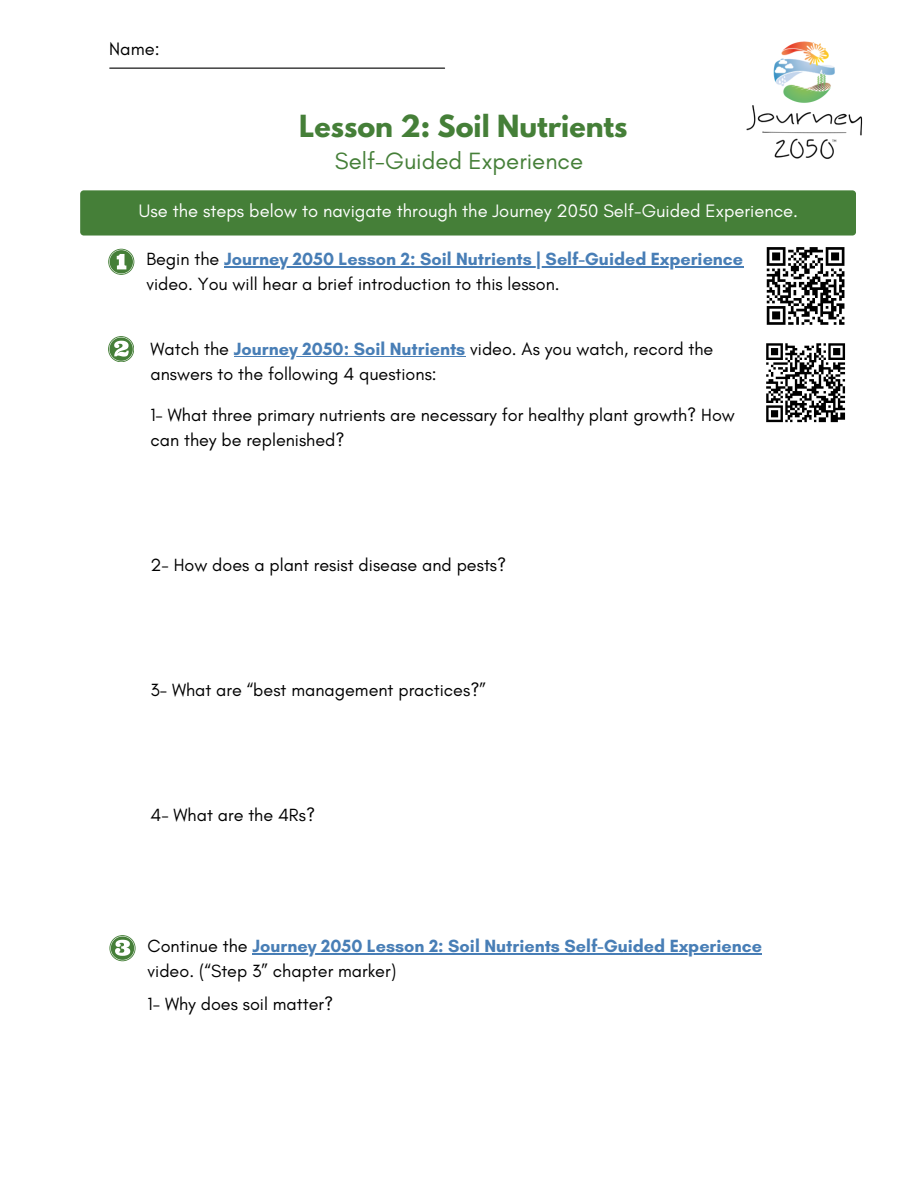
<style>
.page{position:relative;width:918px;height:1188px;background:#fff}
.page>*{position:absolute;margin:0;border:0;box-sizing:border-box;transform-origin:0 0}
.t1{font:700 27px "League Spartan";color:#457f38}
.t2{font:24px "Glacial Indifference";color:#457f38}
.t3{font:18.3px "Glacial Indifference";color:#fff}
.t4{font:18.3px "Glacial Indifference";color:#000}
.t5{font:18px/25px "Glacial Indifference";color:#000}
.t6{font:700 18px/25px "Glacial Indifference";color:#487eb6}
.s1{font-weight:700;color:#487eb6}
.s2{font-weight:400;color:#000}
</style>
<div class="page">
<svg style="left:108px;top:249px;width:26px;height:26px"></svg>
<svg style="left:108px;top:336px;width:26px;height:26px"></svg>
<svg style="left:109px;top:935px;width:26px;height:26px"></svg>
<div style="left:80px;top:190px;width:776px;height:46px;background:#457f38;border-radius:4px"></div>
<hr style="left:110px;top:68px;width:335px;height:1px;background:#000">
<hr style="left:224px;top:266px;width:519px;height:1px;background:#487eb6">
<hr style="left:253px;top:953px;width:509px;height:1px;background:#487eb6">
<hr style="left:234px;top:356px;width:231px;height:1px;background:#487eb6">
<svg style="left:766px;top:343px;width:80px;height:80px"></svg>
<img style="left:746px;top:41px;width:117px;height:118px">
<svg style="left:766px;top:247px;width:79px;height:78px"></svg>
<p class="t4" style="left:109px;top:38px;width:52px">Name:</p>
<p class="t1" style="left:299px;top:113px;width:330px">Lesson 2: Soil Nutrients</p>
<p class="t2" style="left:335px;top:146px;width:250px">Self-Guided Experience</p>
<p class="t3" style="left:139px;top:200px;width:661px">Use the steps below to navigate through the Journey 2050 Self-Guided Experience.</p>
<p class="t5" style="left:146px;top:246px;width:598px">Begin the <span class="s1">Journey 2050 Lesson 2: Soil Nutrients | Self-Guided Experience </span>video. You will hear a brief introduction to this lesson.</p>
<p class="t5" style="left:150px;top:336px;width:564px">Watch the <span class="s1">Journey 2050: Soil Nutrients</span> video. As you watch, record the answers to the following 4 questions:</p>
<p class="t5" style="left:150px;top:402px;width:586px">1- What three primary nutrients are necessary for healthy plant growth? How can they be replenished?</p>
<p class="t5" style="left:150px;top:552px;width:357px">2- How does a plant resist disease and pests?</p>
<p class="t5" style="left:150px;top:677px;width:337px">3- What are “best management practices?”</p>
<p class="t5" style="left:150px;top:802px;width:166px">4- What are the 4Rs?</p>
<p class="t6" style="left:148px;top:933px;width:616px"><span class="s2">Continue the</span> Journey 2050 Lesson 2: Soil Nutrients Self-Guided Experience <span class="s2">video. (“Step 3” chapter marker)</span></p>
<p class="t5" style="left:148px;top:991px;width:187px">1- Why does soil matter?</p>
</div>
